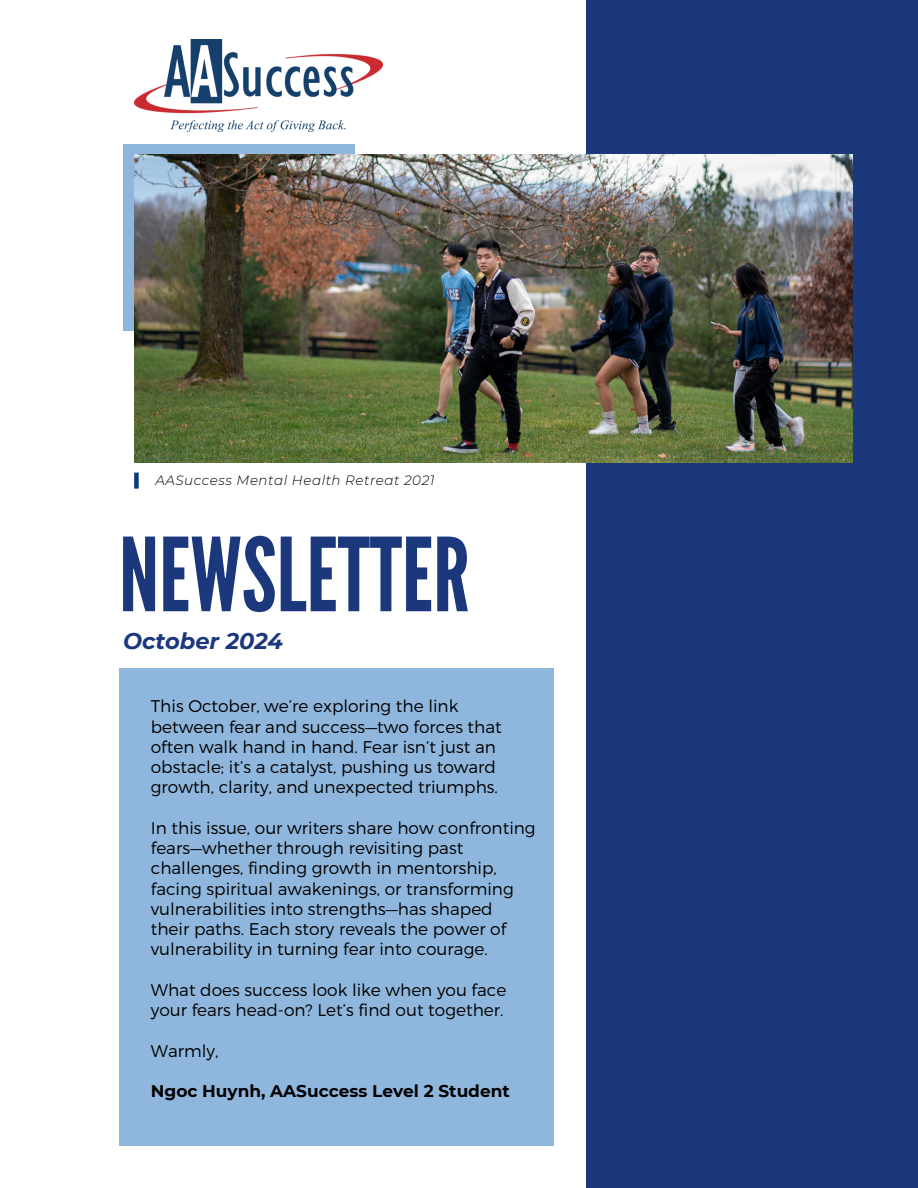
<style>
.page{position:relative;width:918px;height:1188px;background:#fff}
.page>*{position:absolute;margin:0;border:0;box-sizing:border-box;transform-origin:0 0}
.t1{font:101.55px "League Gothic";color:#1c387c}
.t2{font:italic 700 22.5px "Montserrat";color:#1c387c}
.t3{font:300 16.95px/20.2px "Montserrat";color:#000}
.t4{font:700 16.95px "Montserrat";color:#000}
.t5{font:italic 300 13.5px "Montserrat";letter-spacing:.04em;color:#000}
</style>
<div class="page">
<div style="left:586px;top:0;width:332px;height:1188px;background:#1c387c"></div>
<div style="left:123px;top:144px;width:231px;height:187px;background:#8fb7dd"></div>
<img style="left:134px;top:155px;width:718px;height:307px">
<img style="left:134px;top:39px;width:249px;height:92px">
<div style="left:119px;top:668px;width:435px;height:478px;background:#8fb7dd"></div>
<div style="left:134px;top:473px;width:5px;height:16px;background:#0b387d"></div>
<h3 class="t5" style="left:155px;top:472px;width:281px">AASuccess Mental Health Retreat 2021</h3>
<p class="t1" style="left:119px;top:516px;width:352px">NEWSLETTER</p>
<h4 class="t2" style="left:123px;top:627px;width:162px">October 2024</h4>
<h1 class="t3" style="left:151px;top:695px;width:352px">This October, we’re exploring the link between fear and success—two forces that often walk hand in hand. Fear isn’t just an obstacle; it’s a catalyst, pushing us toward growth, clarity, and unexpected triumphs.</h1>
<h5 class="t3" style="left:151px;top:817px;width:386px">In this issue, our writers share how confronting fears—whether through revisiting past challenges, finding growth in mentorship, facing spiritual awakenings, or transforming vulnerabilities into strengths—has shaped<br>their paths. Each story reveals the power of vulnerability in turning fear into courage.</h5>
<h5 class="t3" style="left:151px;top:979px;width:357px">What does success look like when you face your fears head-on? Let’s find out together.</h5>
<h5 class="t3" style="left:151px;top:1040px;width:69px">Warmly,</h5>
<h5 class="t4" style="left:151px;top:1081px;width:360px">Ngoc Huynh, AASuccess Level 2 Student</h5>
</div>
